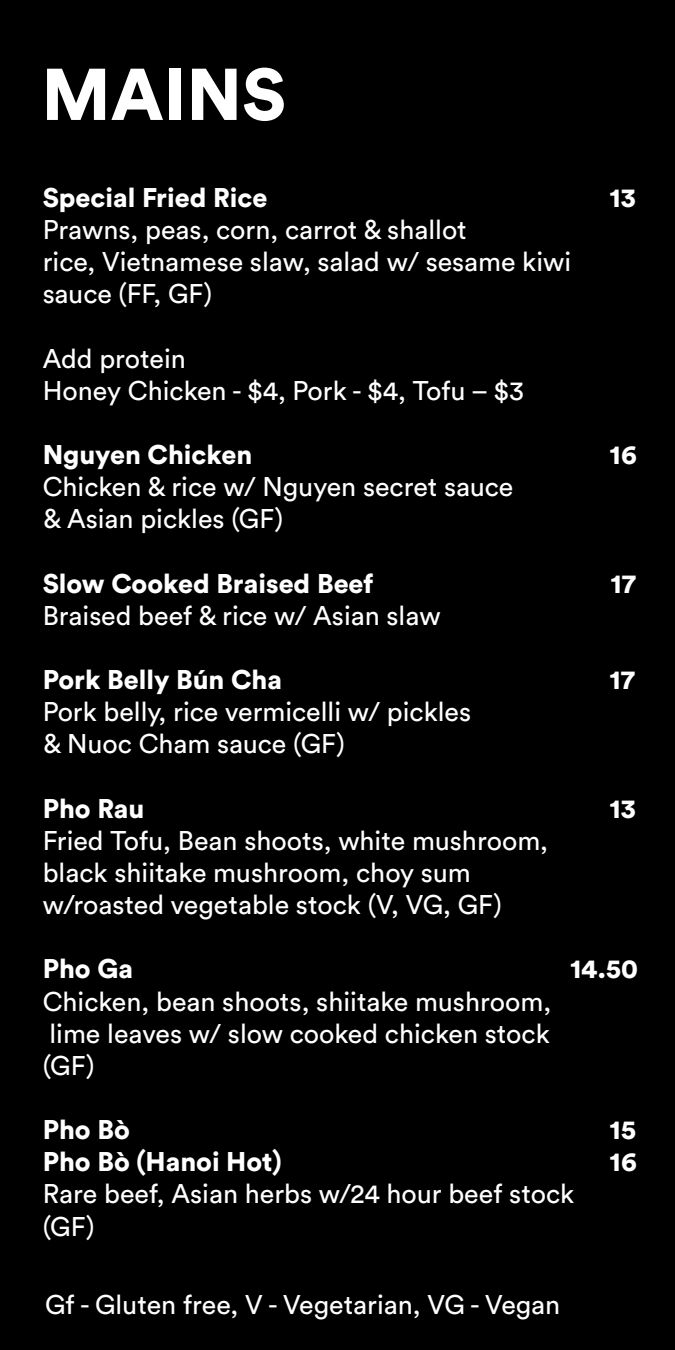
<style>
.page{position:relative;width:675px;height:1350px;background:#000}
.page>*{position:absolute;margin:0;border:0;box-sizing:border-box;transform-origin:0 0}
.t1{font:900 72.3px "Circular Std";color:#fff}
.t2{font:26.78px/32.2px "Circular Std";color:#fff}
.t3{font:900 26.78px "Circular Std";color:#fff}
</style>
<div class="page">
<h1 class="t1" style="left:41px;top:46px;width:246px">MAINS</h1>
<p class="t3" style="left:43px;top:180px;width:226px">Special Fried Rice</p>
<p class="t3" style="left:610px;top:180px;width:28px">13</p>
<p class="t2" style="left:43px;top:213px;width:530px">Prawns, peas, corn, carrot &amp; shallot<br>rice, Vietnamese slaw, salad w/ sesame kiwi sauce (FF, GF)</p>
<p class="t2" style="left:43px;top:342px;width:483px">Add protein<br>Honey Chicken - $4, Pork - $4, Tofu – $3</p>
<p class="t3" style="left:43px;top:437px;width:211px">Nguyen Chicken</p>
<p class="t3" style="left:610px;top:437px;width:29px">16</p>
<p class="t2" style="left:43px;top:471px;width:472px">Chicken &amp; rice w/ Nguyen secret sauce &amp; Asian pickles (GF)</p>
<p class="t3" style="left:43px;top:566px;width:332px">Slow Cooked Braised Beef</p>
<p class="t3" style="left:611px;top:566px;width:27px">17</p>
<p class="t2" style="left:43px;top:599px;width:399px">Braised beef &amp; rice w/ Asian slaw</p>
<p class="t3" style="left:43px;top:662px;width:241px">Pork Belly Bún Cha</p>
<p class="t3" style="left:610px;top:662px;width:27px">17</p>
<p class="t2" style="left:43px;top:696px;width:430px">Pork belly, rice vermicelli w/ pickles &amp; Nuoc Cham sauce (GF)</p>
<p class="t3" style="left:43px;top:791px;width:103px">Pho Rau</p>
<p class="t3" style="left:610px;top:791px;width:28px">13</p>
<p class="t2" style="left:43px;top:824px;width:507px">Fried Tofu, Bean shoots, white mushroom, black shiitake mushroom, choy sum w/roasted vegetable stock (V, VG, GF)</p>
<p class="t3" style="left:43px;top:951px;width:92px">Pho Ga</p>
<p class="t3" style="left:570px;top:951px;width:69px">14.50</p>
<p class="t2" style="left:43px;top:985px;width:510px;text-align:justify">Chicken, bean shoots, shiitake mushroom, lime leaves w/ slow cooked chicken stock (GF)</p>
<p class="t3" style="left:43px;top:1112px;width:89px">Pho Bò</p>
<p class="t3" style="left:610px;top:1112px;width:28px">15</p>
<p class="t3" style="left:43px;top:1144px;width:240px">Pho Bò (Hanoi Hot)</p>
<p class="t3" style="left:610px;top:1144px;width:29px">16</p>
<p class="t2" style="left:43px;top:1178px;width:533px">Rare beef, Asian herbs w/24 hour beef stock (GF)</p>
<p class="t2" style="left:45px;top:1288px;width:517px">Gf - Gluten free, V - Vegetarian, VG - Vegan</p>
</div>
